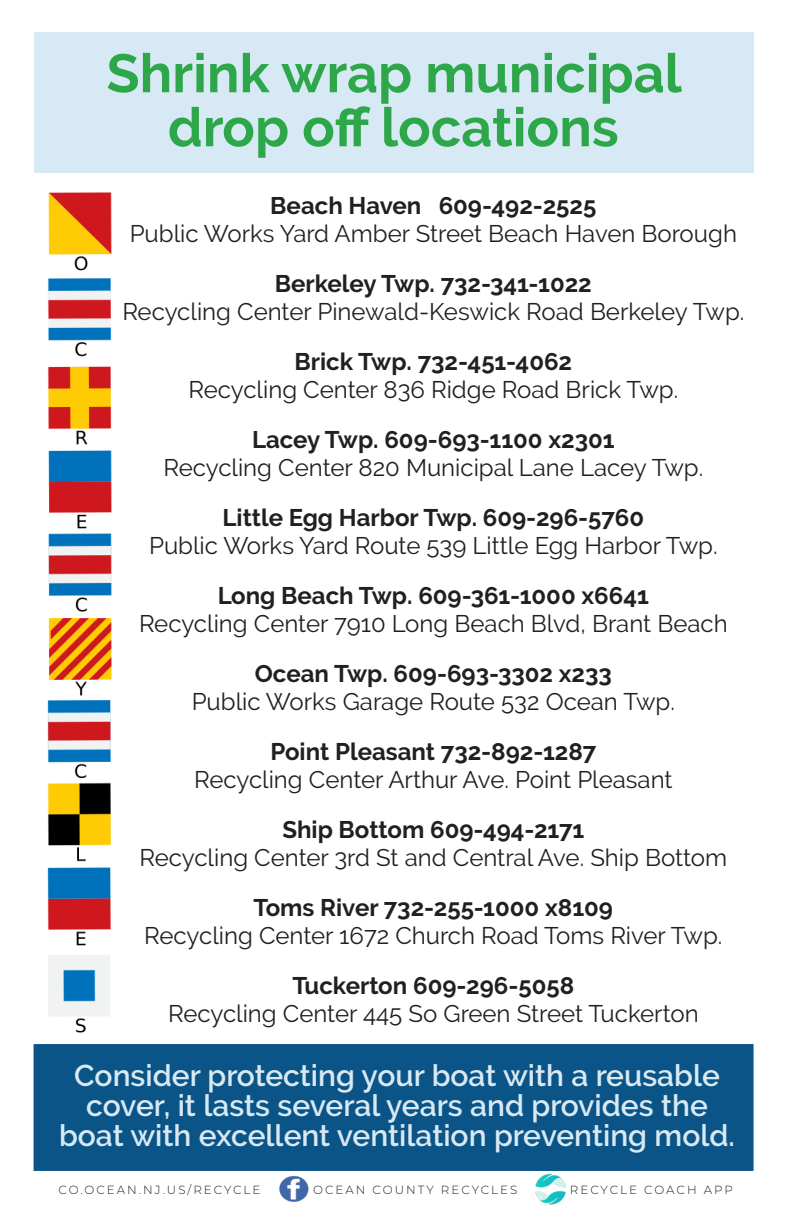
<style>
.page{position:relative;width:792px;height:1224px;background:#fff}
.page>*{position:absolute;margin:0;border:0;box-sizing:border-box;transform-origin:0 0}
.Heading{font:700 54px "Raleway";color:#2da749}
.Body_Text{font:600 30px/30px "Raleway";color:#d8e9f3;text-align:center}
.t1{font:24px "Raleway";color:#231f20}
.t2{font:700 24px "Raleway";color:#231f20}
.Contact_Information{font:300 11.8px "Montserrat";letter-spacing:.17em;color:#231f20}
</style>
<div class="page">
<div style="left:34px;top:32px;width:720px;height:141px;background:#d7e9f4"></div>
<div style="left:34px;top:1044px;width:720px;height:127px;background:#0a5487;border:2px solid #0a5487"></div>
<img style="left:47px;top:192px;width:65px;height:841px">
<img style="left:279px;top:1175px;width:30px;height:27px">
<img style="left:535px;top:1173px;width:31px;height:32px">
<p class="Heading" style="left:107px;top:42px;width:577px">Shrink wrap municipal</p>
<p class="Heading" style="left:168px;top:96px;width:452px">drop off locations</p>
<p class="t2" style="left:270px;top:192px;width:328px">Beach Haven 609-492-2525</p>
<p class="t1" style="left:130px;top:220px;width:609px">Public Works Yard Amber Street Beach Haven Borough</p>
<p class="t2" style="left:275px;top:270px;width:318px">Berkeley Twp. 732-341-1022</p>
<p class="t1" style="left:122px;top:298px;width:624px">Recycling Center Pinewald-Keswick Road Berkeley Twp.</p>
<p class="t2" style="left:295px;top:348px;width:279px">Brick Twp. 732-451-4062</p>
<p class="t1" style="left:188px;top:376px;width:491px">Recycling Center 836 Ridge Road Brick Twp.</p>
<p class="t2" style="left:252px;top:426px;width:364px">Lacey Twp. 609-693-1100 x2301</p>
<p class="t1" style="left:163px;top:454px;width:541px">Recycling Center 820 Municipal Lane Lacey Twp.</p>
<p class="t2" style="left:223px;top:504px;width:423px">Little Egg Harbor Twp. 609-296-5760</p>
<p class="t1" style="left:149px;top:532px;width:570px">Public Works Yard Route 539 Little Egg Harbor Twp.</p>
<p class="t2" style="left:218px;top:582px;width:433px">Long Beach Twp. 609-361-1000 x6641</p>
<p class="t1" style="left:139px;top:610px;width:590px">Recycling Center 7910 Long Beach Blvd, Brant Beach</p>
<p class="t2" style="left:255px;top:660px;width:359px">Ocean Twp. 609-693-3302 x233</p>
<p class="t1" style="left:192px;top:688px;width:485px">Public Works Garage Route 532 Ocean Twp.</p>
<p class="t2" style="left:270px;top:738px;width:327px">Point Pleasant 732-892-1287</p>
<p class="t1" style="left:194px;top:766px;width:480px">Recycling Center Arthur Ave. Point Pleasant</p>
<p class="t2" style="left:282px;top:816px;width:304px">Ship Bottom 609-494-2171</p>
<p class="t1" style="left:139px;top:844px;width:589px">Recycling Center 3rd St and Central Ave. Ship Bottom</p>
<p class="t2" style="left:254px;top:894px;width:361px">Toms River 732-255-1000 x8109</p>
<p class="t1" style="left:144px;top:922px;width:580px">Recycling Center 1672 Church Road Toms River Twp.</p>
<p class="t2" style="left:292px;top:972px;width:284px">Tuckerton 609-296-5058</p>
<p class="t1" style="left:168px;top:1000px;width:532px">Recycling Center 445 So Green Street Tuckerton</p>
<p class="Body_Text" style="left:59px;top:1060px;width:677px">Consider protecting your boat with a reusable cover, it lasts several years and provides the boat with excellent ventilation preventing mold.</p>
<p class="Contact_Information" style="left:58px;top:1182px;width:204px">CO.OCEAN.NJ.US/RECYCLE</p>
<p class="Contact_Information" style="left:313px;top:1182px;width:206px">OCEAN COUNTY RECYCLES</p>
<p class="Contact_Information" style="left:570px;top:1182px;width:164px">RECYCLE COACH APP</p>
</div>
